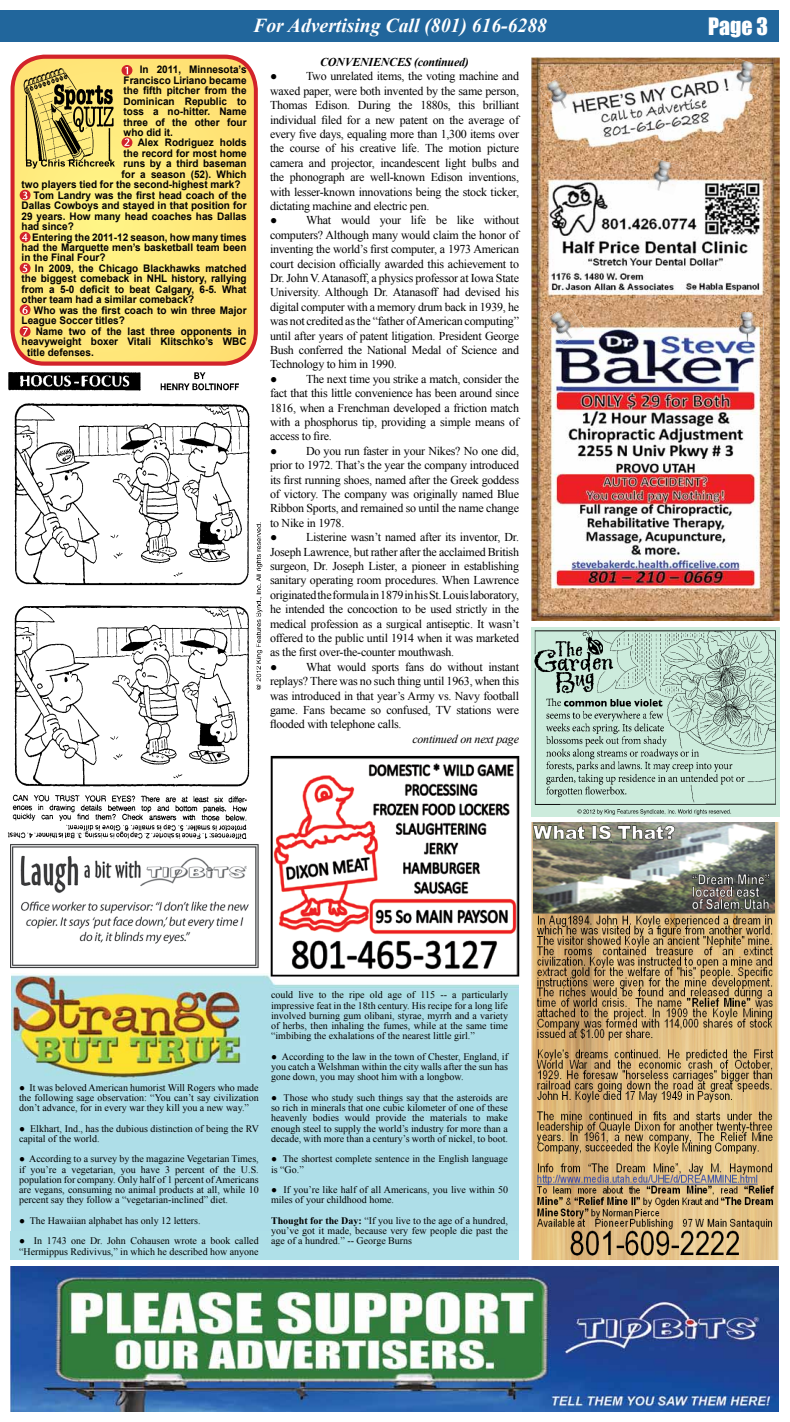
<style>
.page{position:relative;width:790px;height:1422px;background:#fff}
.page>*{position:absolute;margin:0;border:0;box-sizing:border-box;transform-origin:0 0}
.t1{font:22px "Impact";color:#fff}
.t2{font:italic 700 19.8px "Times New Roman";color:#fff}
.t3{font:12px/14.4px "Times New Roman";letter-spacing:-.02em;color:#000;text-align:justify}
.t4{font:italic 700 12px "Times New Roman";letter-spacing:-.02em;color:#000}
.t5{font:italic 12px "Times New Roman";letter-spacing:-.02em;color:#000}
.t6{font:700 10.5px/10.5px "Arial";color:#000;text-align:justify;scale:.96 1}
.t7{font:10px/10.2px "Times New Roman";color:#000;text-align:justify}
.s1{font-weight:700}
</style>
<div class="page">
<div style="left:0;top:10px;width:779px;height:32px;background:#21669c"></div>
<svg style="left:11px;top:55px;width:247px;height:311px;background:#fcdb77"></svg>
<img style="left:21px;top:68px;width:93px;height:92px">
<svg style="left:26px;top:159px;width:89px;height:10px"></svg>
<img style="left:8px;top:372px;width:255px;height:466px">
<div style="left:20px;top:326px;width:11px;height:11px;background:#d2232a;border-radius:50%"></div>
<svg style="left:23px;top:328px;width:5px;height:7px"></svg>
<svg style="left:20px;top:304px;width:11px;height:11px"></svg>
<svg style="left:22px;top:306px;width:6px;height:8px"></svg>
<svg style="left:20px;top:263px;width:11px;height:10px"></svg>
<svg style="left:22px;top:265px;width:5px;height:7px"></svg>
<svg style="left:20px;top:232px;width:11px;height:11px"></svg>
<svg style="left:22px;top:234px;width:5px;height:7px"></svg>
<svg style="left:20px;top:190px;width:11px;height:10px"></svg>
<svg style="left:23px;top:192px;width:4px;height:7px"></svg>
<svg style="left:122px;top:137px;width:10px;height:11px"></svg>
<svg style="left:124px;top:138px;width:5px;height:8px"></svg>
<svg style="left:122px;top:65px;width:10px;height:11px"></svg>
<svg style="left:125px;top:67px;width:3px;height:7px"></svg>
<img style="left:11px;top:1266px;width:768px;height:145px">
<img style="left:12px;top:973px;width:507px;height:259px">
<img style="left:532px;top:58px;width:248px;height:563px">
<img style="left:543px;top:304px;width:42px;height:40px">
<img style="left:733px;top:312px;width:30px;height:30px">
<img style="left:648px;top:158px;width:34px;height:37px">
<img style="left:731px;top:58px;width:34px;height:37px">
<img style="left:540px;top:74px;width:40px;height:39px">
<svg style="left:271px;top:756px;width:248px;height:221px"></svg>
<img style="left:10px;top:844px;width:249px;height:124px">
<img style="left:531px;top:822px;width:248px;height:438px">
<img style="left:531px;top:628px;width:247px;height:188px">
<h2 class="t2" style="left:253px;top:11px;width:295px">For Advertising Call (801) 616-6288</h2>
<h1 class="t1" style="left:708px;top:10px;width:61px">Page 3</h1>
<p class="t6" style="left:124px;top:65px;width:130px">1. In 2011, Minnesota’s Francisco Liriano became the fifth pitcher from the Dominican Republic to toss a no-hitter. Name three of the other four who did it.</p>
<p class="t6" style="left:124px;top:138px;width:130px">2. Alex Rodriguez holds</p>
<p class="t6" style="left:124px;top:148px;width:130px">the record for most home</p>
<p class="t6" style="left:124px;top:159px;width:130px">runs by a third baseman</p>
<p class="t6" style="left:122px;top:169px;width:132px">for a season (52). Which</p>
<p class="t6" style="left:22px;top:180px;width:230px">two players tied for the second-highest mark?</p>
<p class="t6" style="left:22px;top:190px;width:236px">3. Tom Landry was the first head coach of the Dallas Cowboys and stayed in that position for 29 years. How many head coaches has Dallas had since?</p>
<p class="t6" style="left:22px;top:232px;width:236px">4. Entering the 2011-12 season, how many times had the Marquette men’s basketball team been in the Final Four?</p>
<p class="t6" style="left:22px;top:263px;width:236px">5. In 2009, the Chicago Blackhawks matched the biggest comeback in NHL history, rallying from a 5-0 deficit to beat Calgary, 6-5. What other team had a similar comeback?</p>
<p class="t6" style="left:22px;top:305px;width:236px">6. Who was the first coach to win three Major<br>League Soccer titles?</p>
<p class="t6" style="left:22px;top:326px;width:236px">7. Name two of the last three opponents in</p>
<p class="t6" style="left:22px;top:337px;width:236px">heavyweight boxer Vitali Klitschko’s WBC</p>
<p class="t6" style="left:27px;top:347px;width:71px">title defenses.</p>
<p class="t4" style="left:320px;top:54px;width:150px">CONVENIENCES (continued)</p>
<p class="t3" style="left:270px;top:69px;width:251px">● Two unrelated items, the voting machine and waxed paper, were both invented by the same person, Thomas Edison. During the 1880s, this brilliant individual filed for a new patent on the average of every five days, equaling more than 1,300 items over the course of his creative life. The motion picture camera and projector, incandescent light bulbs and the phonograph are well-known Edison inventions, with lesser-known innovations being the stock ticker, dictating machine and electric pen.</p>
<p class="t3" style="left:270px;top:213px;width:251px">● What would your life be like without computers? Although many would claim the honor of inventing the world’s first computer, a 1973 American court decision officially awarded this achievement to Dr. John V. Atanasoff, a physics professor at Iowa State University. Although Dr. Atanasoff had devised his digital computer with a memory drum back in 1939, he was not credited as the “father of American computing” until after years of patent litigation. President George Bush conferred the National Medal of Science and Technology to him in 1990.</p>
<p class="t3" style="left:270px;top:371px;width:251px">● The next time you strike a match, consider the fact that this little convenience has been around since 1816, when a Frenchman developed a friction match with a phosphorus tip, providing a simple means of access to fire.</p>
<p class="t3" style="left:270px;top:443px;width:251px">● Do you run faster in your Nikes? No one did, prior to 1972. That’s the year the company introduced its first running shoes, named after the Greek goddess of victory. The company was originally named Blue Ribbon Sports, and remained so until the name change to Nike in 1978.</p>
<p class="t3" style="left:270px;top:530px;width:251px">● Listerine wasn’t named after its inventor, Dr.<br>Joseph Lawrence, but rather after the acclaimed British surgeon, Dr. Joseph Lister, a pioneer in establishing sanitary operating room procedures. When Lawrence originated the formula in 1879 in his St. Louis laboratory, he intended the concoction to be used strictly in the medical profession as a surgical antiseptic. It wasn’t offered to the public until 1914 when it was marketed as the first over-the-counter mouthwash.</p>
<p class="t3" style="left:270px;top:659px;width:251px">● What would sports fans do without instant replays? There was no such thing until 1963, when this was introduced in that year’s Army vs. Navy football game. Fans became so confused, TV stations were flooded with telephone calls.</p>
<p class="t5" style="left:412px;top:730px;width:108px">continued on next page</p>
<p class="t7" style="left:19px;top:1082px;width:241px">● It was beloved American humorist Will Rogers who made the following sage observation: “You can’t say civilization don’t advance, for in every war they kill you a new way.”</p>
<p class="t7" style="left:19px;top:1123px;width:241px">● Elkhart, Ind., has the dubious distinction of being the RV capital of the world.</p>
<p class="t7" style="left:19px;top:1154px;width:241px">● According to a survey by the magazine Vegetarian Times, if you’re a vegetarian, you have 3 percent of the U.S. population for company. Only half of 1 percent of Americans are vegans, consuming no animal products at all, while 10 percent say they follow a “vegetarian-inclined” diet.</p>
<p class="t7" style="left:19px;top:1215px;width:183px">● The Hawaiian alphabet has only 12 letters.</p>
<p class="t7" style="left:19px;top:1236px;width:241px">● In 1743 one Dr. John Cohausen wrote a book called “Hermippus Redivivus,” in which he described how anyone</p>
<p class="t7" style="left:271px;top:990px;width:239px">could live to the ripe old age of 115 -- a particularly impressive feat in the 18th century. His recipe for a long life involved burning gum olibani, styrae, myrrh and a variety of herbs, then inhaling the fumes, while at the same time “imbibing the exhalations of the nearest little girl.”</p>
<p class="t7" style="left:271px;top:1051px;width:238px">● According to the law in the town of Chester, England, if you catch a Welshman within the city walls after the sun has gone down, you may shoot him with a longbow.</p>
<p class="t7" style="left:271px;top:1092px;width:239px">● Those who study such things say that the asteroids are so rich in minerals that one cubic kilometer of one of these heavenly bodies would provide the materials to make enough steel to supply the world’s industry for more than a decade, with more than a century’s worth of nickel, to boot.</p>
<p class="t7" style="left:271px;top:1154px;width:238px">● The shortest complete sentence in the English language is “Go.”</p>
<p class="t7" style="left:271px;top:1185px;width:238px">● If you’re like half of all Americans, you live within 50 miles of your childhood home.</p>
<p class="t7" style="left:271px;top:1215px;width:238px"><span class="s1">Thought for the Day:</span> “If you live to the age of a hundred, you’ve got it made, because very few people die past the age of a hundred.” -- George Burns</p>
</div>
